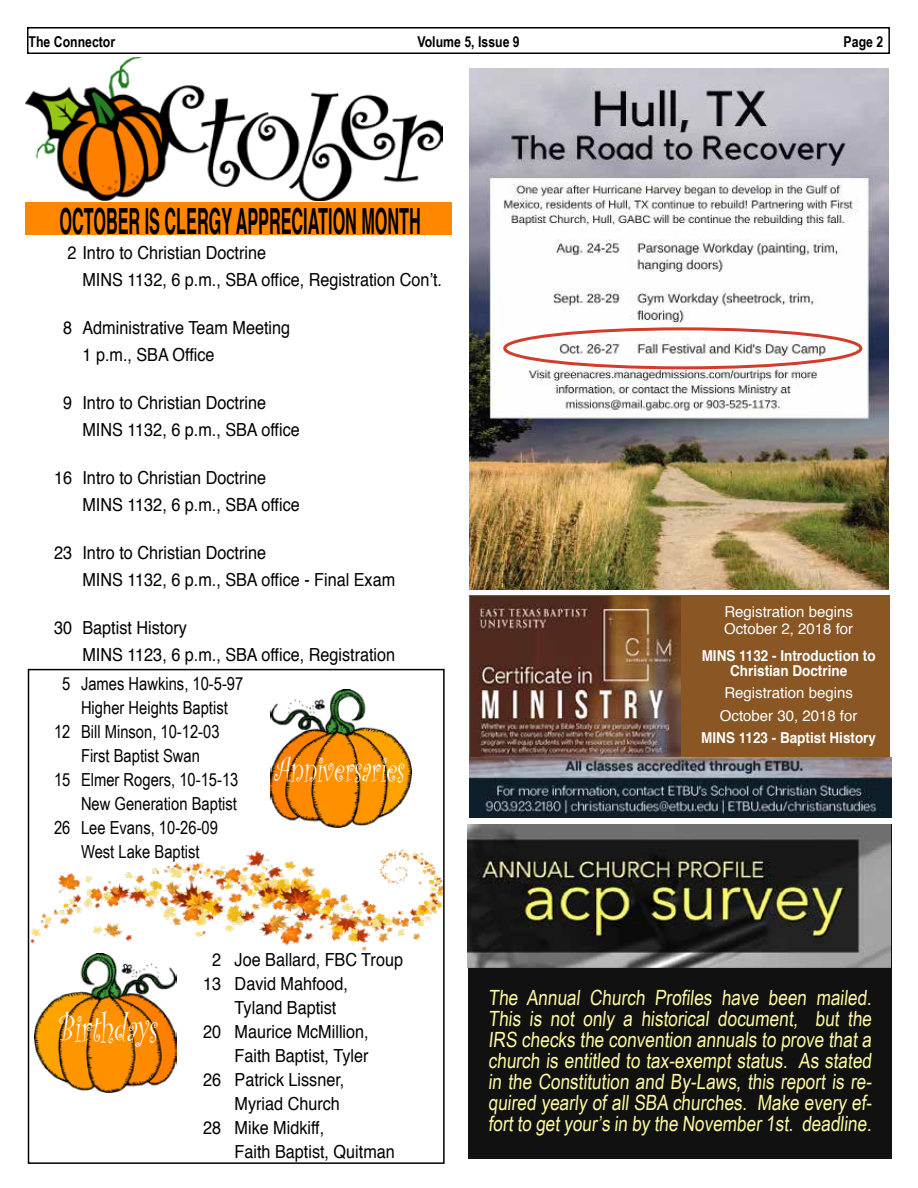
<style>
.page{position:relative;width:918px;height:1188px;background:#fff}
.page>*{position:absolute;margin:0;border:0;box-sizing:border-box;transform-origin:0 0}
.t1{font:39px "Curlz";color:#fff;scale:.75 1}
.t2{font:700 36px "Helvetica";color:#000;scale:.45 1}
.t3{font:36px "Curlz";color:#fff;scale:.71 1}
.t4{font:21px/21px "Arial Narrow";color:#fffaa1;text-align:justify}
.t5{font:18px/27px "Helvetica";color:#000;scale:.9 1}
.t6{font:18px "Arial Narrow";color:#000}
.t7{font:15px/16.5px "Helvetica";color:#fff}
.t8{font:700 15px/15px "Helvetica";color:#fff;text-align:center;scale:.9 1}
.t9{font:700 15px "Arial Narrow";color:#000}
</style>
<div class="page">
<div style="left:470px;top:595px;width:420px;height:223px;background:#895624"></div>
<div style="left:27px;top:27px;width:863px;height:27px;border:2px solid #000"></div>
<img style="left:470px;top:596px;width:211px;height:162px">
<img style="left:470px;top:758px;width:296px;height:60px">
<div style="left:468px;top:842px;width:423px;height:317px;background:#111"></div>
<img style="left:468px;top:824px;width:298px;height:143px">
<img style="left:470px;top:68px;width:418px;height:522px">
<div style="left:503px;top:327px;width:359px;height:42px;border:3px solid #d33c2a;border-radius:50%"></div>
<img style="left:25px;top:57px;width:418px;height:144px">
<img style="left:34px;top:954px;width:142px;height:138px">
<img style="left:270px;top:689px;width:142px;height:138px">
<img style="left:766px;top:274px;width:126px;height:885px">
<img style="left:27px;top:842px;width:415px;height:112px">
<div style="left:25px;top:203px;width:427px;height:32px;background:#ff8700"></div>
<div style="left:28px;top:669px;width:417px;height:495px;border:2px solid #000"></div>
<p class="t9" style="left:28px;top:30px;width:88px">The Connector</p>
<p class="t9" style="left:417px;top:30px;width:104px">Volume 5, Issue 9</p>
<p class="t9" style="left:844px;top:30px;width:41px">Page 2</p>
<h2 class="t2" style="left:60px;top:192px;width:804px">OCTOBER IS CLERGY APPRECIATION MONTH</h2>
<p class="t5" style="left:83px;top:240px;width:401px;text-indent:-15px">2 Intro to Christian Doctrine<br>MINS 1132, 6 p.m., SBA office, Registration Con’t.</p>
<p class="t5" style="left:82px;top:315px;width:232px;text-indent:-19px">8 Administrative Team Meeting<br>1 p.m., SBA Office</p>
<p class="t5" style="left:82px;top:390px;width:243px;text-indent:-19px">9 Intro to Christian Doctrine<br>MINS 1132, 6 p.m., SBA office</p>
<p class="t5" style="left:82px;top:465px;width:243px;text-indent:-28px">16 Intro to Christian Doctrine<br>MINS 1132, 6 p.m., SBA office</p>
<p class="t5" style="left:82px;top:540px;width:349px;text-indent:-28px">23 Intro to Christian Doctrine<br>MINS 1132, 6 p.m., SBA office - Final Exam</p>
<p class="t5" style="left:82px;top:615px;width:349px;text-indent:-28px">30 Baptist History<br>MINS 1123, 6 p.m., SBA office, Registration</p>
<p class="t6" style="left:62px;top:671px;width:183px">5 James Hawkins, 10-5-97</p>
<p class="t6" style="left:81px;top:695px;width:148px">Higher Heights Baptist</p>
<p class="t6" style="left:54px;top:719px;width:167px">12 Bill Minson, 10-12-03</p>
<p class="t6" style="left:81px;top:743px;width:120px">First Baptist Swan</p>
<p class="t6" style="left:54px;top:767px;width:186px">15 Elmer Rogers, 10-15-13</p>
<p class="t6" style="left:81px;top:791px;width:157px">New Generation Baptist</p>
<p class="t6" style="left:54px;top:815px;width:166px">26 Lee Evans, 10-26-09</p>
<p class="t6" style="left:81px;top:839px;width:120px">West Lake Baptist</p>
<h2 class="t3" style="left:274px;top:744px;width:192px">Anniversaries</h2>
<h1 class="t1" style="left:58px;top:1001px;width:141px">Birthday s</h1>
<p class="t5" style="left:212px;top:947px;width:214px">2 Joe Ballard, FBC Troup</p>
<p class="t5" style="left:203px;top:971px;width:163px">13 David Mahfood,</p>
<p class="t5" style="left:235px;top:995px;width:115px">Tyland Baptist</p>
<p class="t5" style="left:203px;top:1019px;width:186px">20 Maurice McMillion,</p>
<p class="t5" style="left:235px;top:1043px;width:150px">Faith Baptist, Tyler</p>
<p class="t5" style="left:203px;top:1067px;width:159px">26 Patrick Lissner,</p>
<p class="t5" style="left:235px;top:1091px;width:119px">Myriad Church</p>
<p class="t5" style="left:203px;top:1115px;width:136px">28 Mike Midkiff,</p>
<p class="t5" style="left:235px;top:1139px;width:180px">Faith Baptist, Quitman</p>
<p class="t7" style="left:724px;top:604px;width:131px">Registration begins<br>October 2, 2018 for</p>
<p class="t8" style="left:702px;top:648px;width:195px">MINS 1132 - Introduction to<br>Christian Doctrine</p>
<p class="t7" style="left:720px;top:682px;width:139px;line-height:22.5px;text-align:center">Registration begins<br>October 30, 2018 for</p>
<p class="t8" style="left:701px;top:731px;width:196px">MINS 1123 - Baptist History</p>
<p class="t4" style="left:488px;top:986px;width:388px">The Annual Church Profiles have been mailed.<br>This is not only a historical document, but the IRS checks the convention annuals to prove that a church is entitled to tax-exempt status. As stated in the Constitution and By-Laws, this report is re&shy;quired yearly of all SBA churches. Make every ef&shy;fortto getyour’s in by the November 1st. deadline.</p>
</div>
